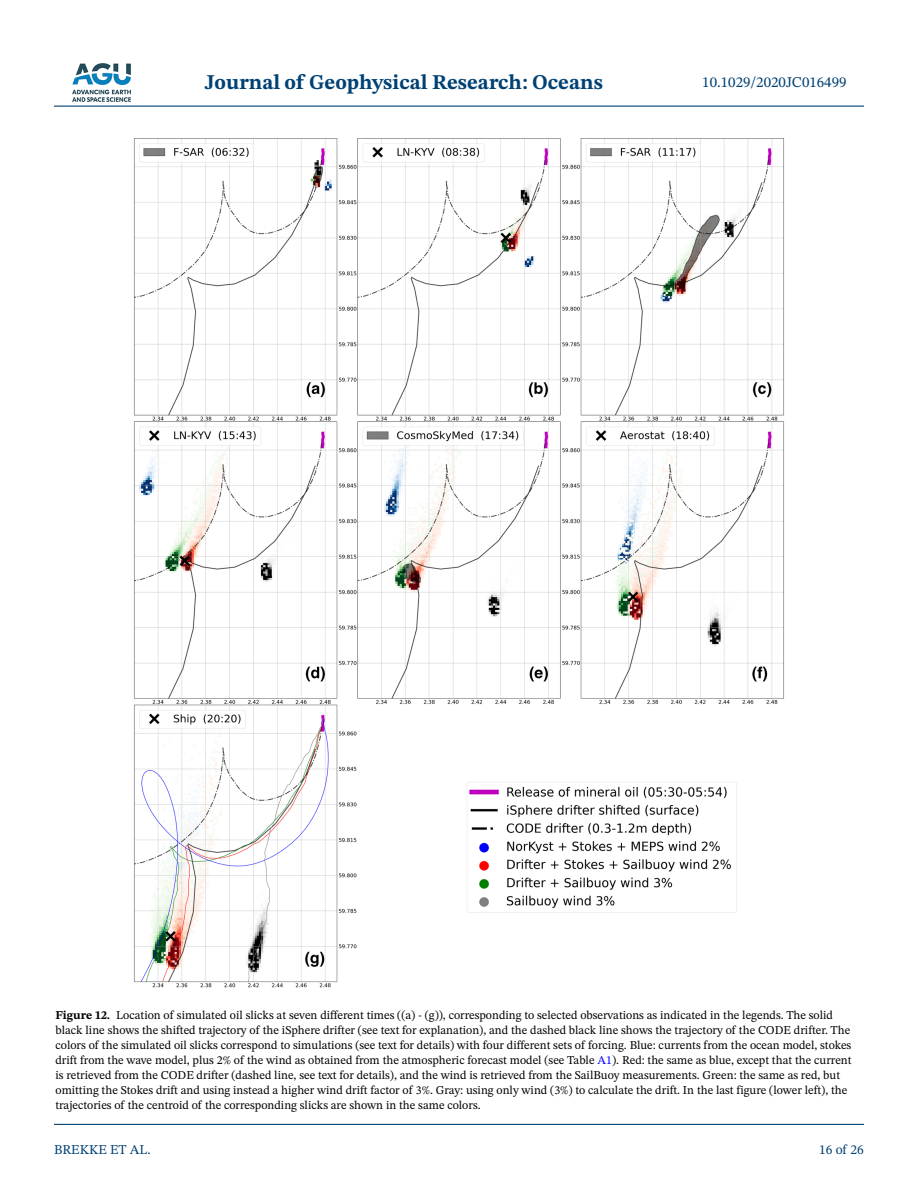
<style>
.page{position:relative;width:918px;height:1188px;background:#fff}
.page>*{position:absolute;margin:0;border:0;box-sizing:border-box;transform-origin:0 0}
.t1{font:700 21px "STIX Two Text";color:#004174}
.t2{font:15px "STIX Two Text";color:#004174}
.t3{font:13.5px "STIX Two Text";color:#004174}
.t4{font:12px/15px "STIX Two Text";color:#000}
.s1{font-weight:700}
.s2{color:#00f}
</style>
<div class="page">
<hr style="left:54px;top:106px;width:810px;height:1px;background:#004174">
<hr style="left:54px;top:1124px;width:810px;height:1px;background:#004174">
<img style="left:72px;top:63px;width:59px;height:39px">
<img style="left:134px;top:138px;width:650px;height:850px">
<h1 class="t1" style="left:205px;top:67px;width:399px">Journal of Geophysical Research: Oceans</h1>
<p class="t2" style="left:702px;top:72px;width:146px">10.1029/2020JC016499</p>
<p class="t4" style="left:56px;top:1007px;width:798px"><span class="s1">Figure 12.</span> Location of simulated oil slicks at seven different times ((a) - (g)), corresponding to selected observations as indicated in the legends. The solid black line shows the shifted trajectory of the iSphere drifter (see text for explanation), and the dashed black line shows the trajectory of the CODE drifter. The colors of the simulated oil slicks correspond to simulations (see text for details) with four different sets of forcing. Blue: currents from the ocean model, stokes drift from the wave model, plus 2% of the wind as obtained from the atmospheric forecast model (see Table <span class="s2">A1</span>). Red: the same as blue, except that the current is retrieved from the CODE drifter (dashed line, see text for details), and the wind is retrieved from the SailBuoy measurements. Green: the same as red, but omitting the Stokes drift and using instead a higher wind drift factor of 3%. Gray: using only wind (3%) to calculate the drift. In the last figure (lower left), the trajectories of the centroid of the corresponding slicks are shown in the same colors.</p>
<p class="t3" style="left:54px;top:1140px;width:98px">BREKKE ET AL.</p>
<p class="t3" style="left:819px;top:1140px;width:46px">16 of 26</p>
</div>
